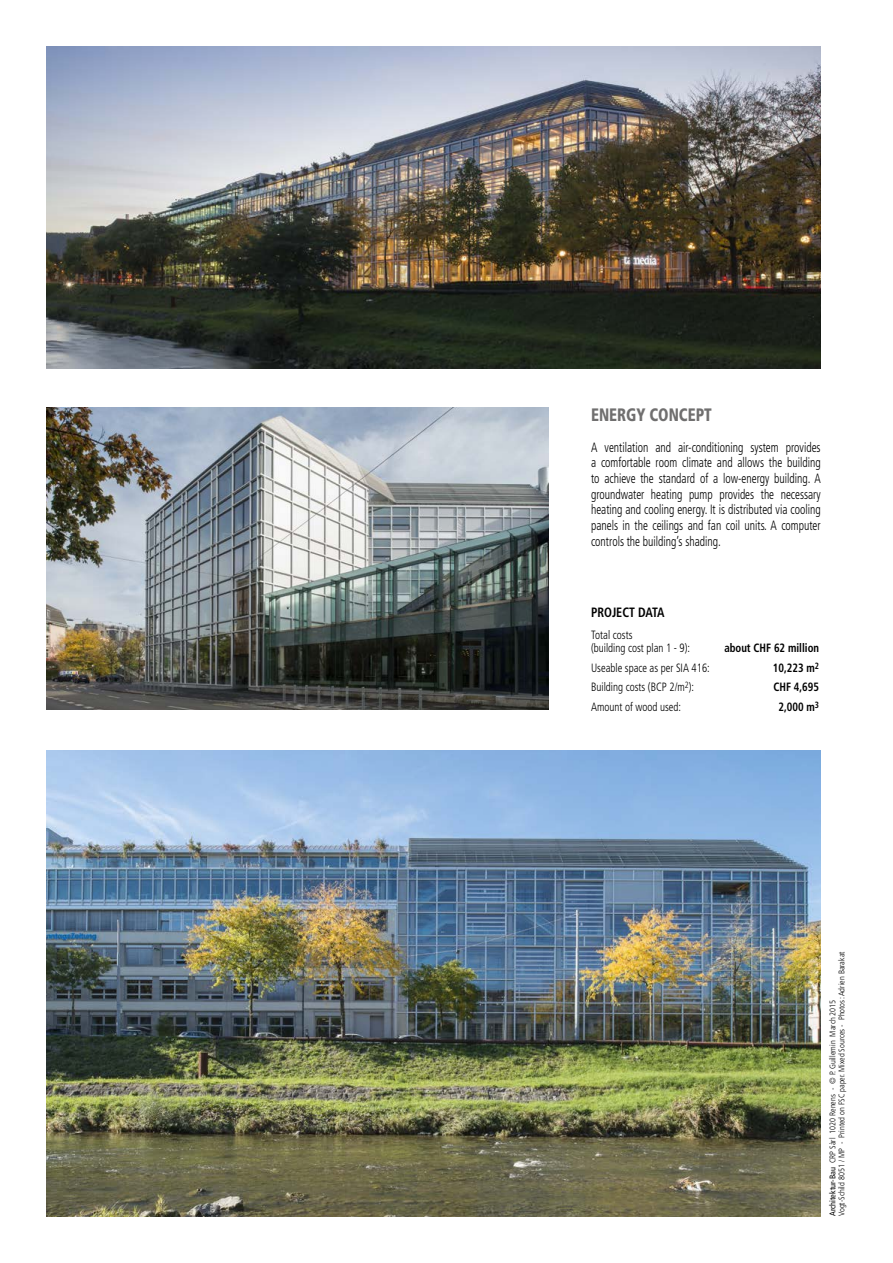
<style>
.page{position:relative;width:893px;height:1263px;background:#fff}
.page>*{position:absolute;margin:0;border:0;box-sizing:border-box;transform-origin:0 0}
.t1{font:900 condensed 18px "Frutiger";color:#706f6f;scale:.85 1}
.t2{font:300 condensed 13.5px/15.6px "Frutiger";color:#000;text-align:justify;scale:.85 1}
.t3{font:700 condensed 13.5px "Frutiger";color:#000;scale:.9 1}
.t4{font:300 condensed 12px/13.5px "Frutiger";color:#000;scale:.9 1}
.t5{font:700 condensed 12px "Frutiger";color:#000;scale:.9 1}
.t6{font:300 condensed 8.25px/9px "Frutiger";color:#000}
.s1{font-weight:400}
</style>
<div class="page">
<img style="left:47px;top:407px;width:502px;height:303px">
<img style="left:47px;top:750px;width:774px;height:466px">
<img style="left:47px;top:47px;width:774px;height:322px">
<h1 class="t1" style="left:591px;top:404px;width:144px">ENERGY CONCEPT</h1>
<p class="t2" style="left:591px;top:440px;width:272px">A ventilation and air-conditioning system provides a comfortable room climate and allows the building to achieve the standard of a low-energy building. A groundwater heating pump provides the necessary heating and cooling energy. It is distributed via cooling panels in the ceilings and fan coil units. A computer controls the building’s shading.</p>
<p class="t3" style="left:591px;top:604px;width:83px">PROJECT DATA</p>
<p class="t4" style="left:591px;top:628px;width:112px">Total costs<br>(building cost plan 1 - 9):</p>
<p class="t5" style="left:724px;top:641px;width:107px">about CHF 62 million</p>
<p class="t4" style="left:591px;top:661px;width:133px">Useable space as per SIA 416:</p>
<p class="t5" style="left:773px;top:660px;width:53px">10,223 m<sup>2</sup></p>
<p class="t4" style="left:591px;top:680px;width:116px">Building costs (BCP 2/m<sup>2</sup>):</p>
<p class="t5" style="left:773px;top:680px;width:52px">CHF 4,695</p>
<p class="t4" style="left:591px;top:700px;width:102px">Amount of wood used:</p>
<p class="t5" style="left:778px;top:699px;width:47px">2,000 m<sup>3</sup></p>
<p class="t6" style="left:828px;top:1216px;width:266px;rotate:-90deg"><span class="s1">Architektur-Bau</span> CRP Sàrl 1020 Renens - © P. Guillemin March 2015<br>Vogt-Schild 8051 / MP - Printed on FSC paper. Mixed Sources - Photos: Adrien Barakat</p>
</div>
